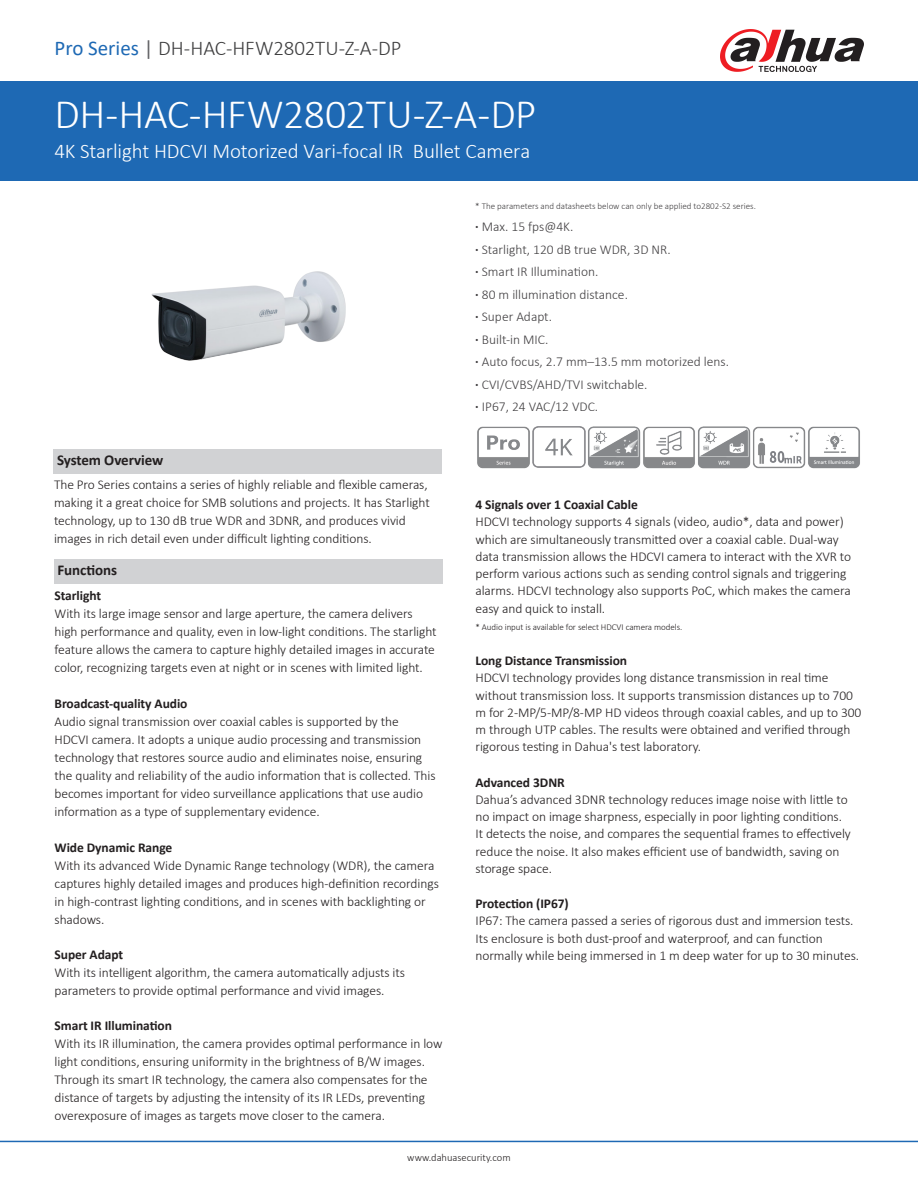
<style>
.page{position:relative;width:918px;height:1188px;background:#fff}
.page>*{position:absolute;margin:0;border:0;box-sizing:border-box;transform-origin:0 0}
.t1{font:300 42px "Calibri";letter-spacing:-.015em;color:#fff}
.t2{font:300 21px "Calibri";letter-spacing:-.01em;color:#fff}
.t3{font:300 21px "Calibri";letter-spacing:-.01em;color:#3e3e3f}
.t4{font:700 15px "Calibri";letter-spacing:-.005em;color:#231f20}
.t5{font:300 13.5px/18px "Calibri";letter-spacing:-.005em;color:#231f20}
.t6{font:300 13.5px "Calibri";color:#413f41}
.t7{font:700 13.5px "Calibri";letter-spacing:-.005em;color:#231f20}
.t8{font:300 10.5px "Calibri";color:#231f20}
.t9{font:300 9px "Calibri";color:#413f41}
.t10{font:300 9px "Calibri";letter-spacing:-.005em;color:#231f20}
.s1{font-weight:400;color:#1e69b4}
.s2{font-weight:400;color:#636366}
.s3{font-weight:700}
</style>
<div class="page">
<div style="left:0;top:81px;width:918px;height:100px;background:#1e69b4"></div>
<div style="left:53px;top:449px;width:389px;height:25px;background:#d1d2d4"></div>
<div style="left:54px;top:559px;width:389px;height:25px;background:#d1d2d4"></div>
<hr style="left:0;top:1141px;width:918px;height:1px;background:#1e69b4">
<img style="left:151px;top:271px;width:195px;height:90px">
<img style="left:588px;top:426px;width:272px;height:43px">
<img style="left:477px;top:426px;width:53px;height:43px">
<img style="left:533px;top:427px;width:52px;height:41px">
<svg style="left:720px;top:29px;width:144px;height:43px"></svg>
<p class="t3" style="left:55px;top:35px;width:348px"><span class="s1">Pro Series</span> <span class="s2">|</span> DH-HAC-HFW2802TU-Z-A-DP</p>
<p class="t1" style="left:55px;top:88px;width:484px">DH-HAC-HFW2802TU-Z-A-DP</p>
<p class="t2" style="left:55px;top:138px;width:477px">4K Starlight HDCVI Motorized Vari-focal IR Bullet Camera</p>
<p class="t4" style="left:57px;top:449px;width:108px">System Overview</p>
<p class="t5" style="left:54px;top:475px;width:377px">The Pro Series contains a series of highly reliable and flexible cameras, making it a great choice for SMB solutions and projects. It has Starlight technology, up to 130 dB true WDR and 3DNR, and produces vivid images in rich detail even under difficult lighting conditions.</p>
<p class="t4" style="left:58px;top:560px;width:61px">Functions</p>
<p class="t7" style="left:55px;top:586px;width:48px">Starlight</p>
<p class="t5" style="left:55px;top:605px;width:384px">With its large image sensor and large aperture, the camera delivers high performance and quality, even in low-light conditions. The starlight feature allows the camera to capture highly detailed images in accurate color, recognizing targets even at night or in scenes with limited light.</p>
<p class="t7" style="left:55px;top:694px;width:135px">Broadcast-quality Audio</p>
<p class="t5" style="left:55px;top:713px;width:383px">Audio signal transmission over coaxial cables is supported by the HDCVI camera. It adopts a unique audio processing and transmission technology that restores source audio and eliminates noise, ensuring the quality and reliability of the audio information that is collected. This becomes important for video surveillance applications that use audio information as a type of supplementary evidence.</p>
<p class="t7" style="left:55px;top:838px;width:119px">Wide Dynamic Range</p>
<p class="t5" style="left:55px;top:856px;width:386px">With its advanced Wide Dynamic Range technology (WDR), the camera captures highly detailed images and produces high-definition recordings in high-contrast lighting conditions, and in scenes with backlighting or shadows.</p>
<p class="t7" style="left:55px;top:945px;width:70px">Super Adapt</p>
<p class="t5" style="left:55px;top:963px;width:352px">With its intelligent algorithm, the camera automatically adjusts its parameters to provide optimal performance and vivid images.</p>
<p class="t7" style="left:55px;top:1016px;width:119px">Smart IR Illumination</p>
<p class="t5" style="left:55px;top:1035px;width:390px">With its IR illumination, the camera provides optimal performance in low light conditions, ensuring uniformity in the brightness of B/W images.<br>Through its smart IR technology, the camera also compensates for the distance of targets by adjusting the intensity of its IR LEDs, preventing overexposure of images as targets move closer to the camera.</p>
<p class="t9" style="left:475px;top:200px;width:282px">* The parameters and datasheets below can only be applied to2802-S2 series.</p>
<p class="t6" style="left:475px;top:218px;width:100px"><span class="s3">·</span> Max. 15 fps@4K.</p>
<p class="t6" style="left:475px;top:241px;width:197px"><span class="s3">·</span> Starlight, 120 dB true WDR, 3D NR.</p>
<p class="t6" style="left:475px;top:263px;width:125px"><span class="s3">·</span> Smart IR Illumination.</p>
<p class="t6" style="left:475px;top:286px;width:154px"><span class="s3">·</span> 80 m illumination distance.</p>
<p class="t6" style="left:475px;top:308px;width:78px"><span class="s3">·</span> Super Adapt.</p>
<p class="t6" style="left:475px;top:331px;width:75px"><span class="s3">·</span> Built-in MIC.</p>
<p class="t6" style="left:475px;top:353px;width:255px"><span class="s3">·</span> Auto focus, 2.7 mm–13.5 mm motorized lens.</p>
<p class="t6" style="left:475px;top:376px;width:174px"><span class="s3">·</span> CVI/CVBS/AHD/TVI switchable.</p>
<p class="t6" style="left:475px;top:398px;width:125px"><span class="s3">·</span> IP67, 24 VAC/12 VDC.</p>
<p class="t7" style="left:475px;top:495px;width:164px">4 Signals over 1 Coaxial Cable</p>
<p class="t5" style="left:475px;top:513px;width:377px;line-height:17.2px">HDCVI technology supports 4 signals (video, audio*, data and power) which are simultaneously transmitted over a coaxial cable. Dual-way data transmission allows the HDCVI camera to interact with the XVR to perform various actions such as sending control signals and triggering alarms. HDCVI technology also supports PoC, which makes the camera easy and quick to install.</p>
<p class="t10" style="left:475px;top:621px;width:209px">* Audio input is available for select HDCVI camera models.</p>
<p class="t7" style="left:475px;top:651px;width:153px">Long Distance Transmission</p>
<p class="t5" style="left:475px;top:669px;width:387px;line-height:17.2px">HDCVI technology provides long distance transmission in real time without transmission loss. It supports transmission distances up to 700 m for 2-MP/5-MP/8-MP HD videos through coaxial cables, and up to 300 m through UTP cables. The results were obtained and verified through rigorous testing in Dahua's test laboratory.</p>
<p class="t7" style="left:475px;top:773px;width:91px">Advanced 3DNR</p>
<p class="t5" style="left:475px;top:791px;width:377px;line-height:17.2px">Dahua’s advanced 3DNR technology reduces image noise with little to no impact on image sharpness, especially in poor lighting conditions.<br>It detects the noise, and compares the sequential frames to effectively reduce the noise. It also makes efficient use of bandwidth, saving on storage space.</p>
<p class="t7" style="left:475px;top:894px;width:95px">Protection (IP67)</p>
<p class="t5" style="left:475px;top:912px;width:385px;line-height:17.2px">IP67: The camera passed a series of rigorous dust and immersion tests.<br>Its enclosure is both dust-proof and waterproof, and can function normally while being immersed in 1 m deep water for up to 30 minutes.</p>
<p class="t8" style="left:407px;top:1151px;width:105px">www.dahuasecurity.com</p>
</div>
